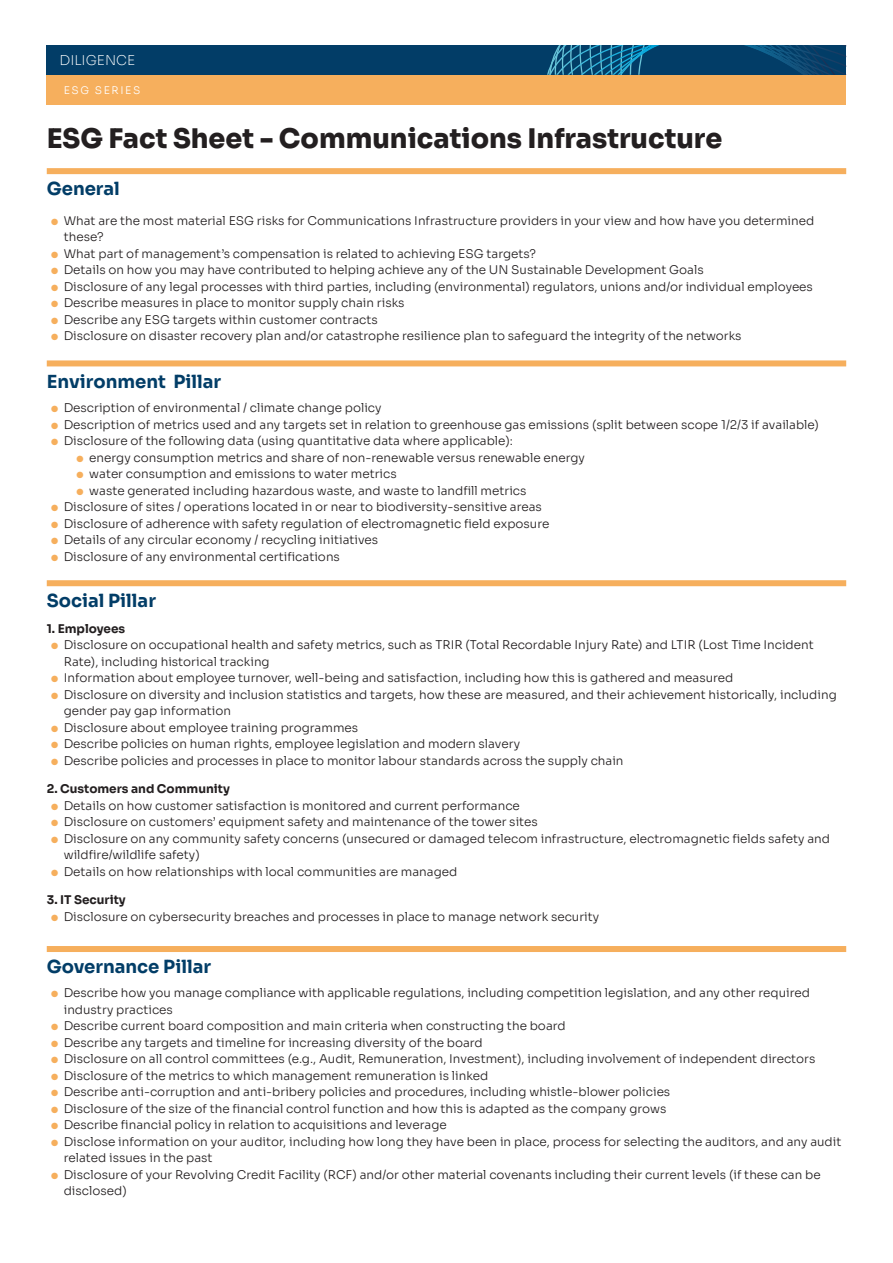
<style>
.page{position:relative;width:893px;height:1263px;background:#fff}
.page>*{position:absolute;margin:0;border:0;box-sizing:border-box;transform-origin:0 0}
.t1{font:800 27px "Sora";color:#231f20}
.t2{font:700 18px "Sora";color:#023d67}
.t3{font:200 13.5px "Sora";color:#fff}
.t4{font:300 12px/16.5px "Sora";color:#231f20}
._05_1_BODYTEXT_01_So{font:700 12px "Sora";color:#231f20}
.t5{font:300 10.5px "Sora";letter-spacing:.15em;color:#fff}
.s1{color:#f6af5d}
</style>
<div class="page">
<div style="left:47px;top:168px;width:799px;height:6px;background:#f6af5d"></div>
<div style="left:47px;top:580px;width:799px;height:6px;background:#f6af5d"></div>
<div style="left:47px;top:360px;width:799px;height:6px;background:#f6af5d"></div>
<div style="left:47px;top:946px;width:799px;height:6px;background:#f6af5d"></div>
<div style="left:47px;top:75px;width:799px;height:30px;background:#f6af5d"></div>
<div style="left:47px;top:45px;width:799px;height:30px;background:#023d67"></div>
<svg style="left:547px;top:45px;width:299px;height:30px"></svg>
<p class="t3" style="left:60px;top:49px;width:77px">DILIGENCE</p>
<p class="t5" style="left:64px;top:82px;width:78px">ESG SERIES</p>
<p class="t1" style="left:47px;top:116px;width:677px">ESG Fact Sheet - Communications Infrastructure</p>
<p class="t2" style="left:47px;top:174px;width:75px">General</p>
<p class="t4" style="left:64px;top:211px;width:752px;text-indent:-13px"><span class="s1">●</span> What are the most material ESG risks for Communications Infrastructure providers in your view and how have you determined these?</p>
<p class="t4" style="left:51px;top:244px;width:487px"><span class="s1">●</span> What part of management’s compensation is related to achieving ESG targets?</p>
<p class="t4" style="left:51px;top:261px;width:654px"><span class="s1">●</span> Details on how you may have contributed to helping achieve any of the UN Sustainable Development Goals</p>
<p class="t4" style="left:51px;top:277px;width:763px"><span class="s1">●</span> Disclosure of any legal processes with third parties, including (environmental) regulators, unions and/or individual employees</p>
<p class="t4" style="left:51px;top:294px;width:355px"><span class="s1">●</span> Describe measures in place to monitor supply chain risks</p>
<p class="t4" style="left:51px;top:310px;width:328px"><span class="s1">●</span> Describe any ESG targets within customer contracts</p>
<p class="t4" style="left:51px;top:327px;width:692px"><span class="s1">●</span> Disclosure on disaster recovery plan and/or catastrophe resilience plan to safeguard the integrity of the networks</p>
<p class="t2" style="left:47px;top:366px;width:176px">Environment Pillar</p>
<p class="t4" style="left:51px;top:398px;width:332px"><span class="s1">●</span> Description of environmental / climate change policy</p>
<p class="t4" style="left:51px;top:415px;width:769px"><span class="s1">●</span> Description of metrics used and any targets set in relation to greenhouse gas emissions (split between scope 1/2/3 if available)</p>
<p class="t4" style="left:51px;top:431px;width:463px"><span class="s1">●</span> Disclosure of the following data (using quantitative data where applicable):</p>
<p class="t4" style="left:77px;top:448px;width:510px"><span class="s1">●</span> energy consumption metrics and share of non-renewable versus renewable energy</p>
<p class="t4" style="left:77px;top:464px;width:322px"><span class="s1">●</span> water consumption and emissions to water metrics</p>
<p class="t4" style="left:77px;top:481px;width:451px"><span class="s1">●</span> waste generated including hazardous waste, and waste to landfill metrics</p>
<p class="t4" style="left:51px;top:497px;width:492px"><span class="s1">●</span> Disclosure of sites / operations located in or near to biodiversity-sensitive areas</p>
<p class="t4" style="left:51px;top:514px;width:500px"><span class="s1">●</span> Disclosure of adherence with safety regulation of electromagnetic field exposure</p>
<p class="t4" style="left:51px;top:530px;width:329px"><span class="s1">●</span> Details of any circular economy / recycling initiatives</p>
<p class="t4" style="left:51px;top:547px;width:290px"><span class="s1">●</span> Disclosure of any environmental certifications</p>
<p class="t2" style="left:47px;top:586px;width:111px">Social Pillar</p>
<p class="_05_1_BODYTEXT_01_So" style="left:47px;top:619px;width:80px">1. Employees</p>
<p class="t4" style="left:64px;top:636px;width:751px;text-indent:-13px"><span class="s1">●</span> Disclosure on occupational health and safety metrics, such as TRIR (Total Recordable Injury Rate) and LTIR (Lost Time Incident<br>Rate), including historical tracking</p>
<p class="t4" style="left:51px;top:669px;width:684px"><span class="s1">●</span> Information about employee turnover, well-being and satisfaction, including how this is gathered and measured</p>
<p class="t4" style="left:64px;top:685px;width:774px;text-indent:-13px"><span class="s1">●</span> Disclosure on diversity and inclusion statistics and targets, how these are measured, and their achievement historically, including gender pay gap information</p>
<p class="t4" style="left:51px;top:718px;width:309px"><span class="s1">●</span> Disclosure about employee training programmes</p>
<p class="t4" style="left:51px;top:735px;width:471px"><span class="s1">●</span> Describe policies on human rights, employee legislation and modern slavery</p>
<p class="t4" style="left:51px;top:751px;width:574px"><span class="s1">●</span> Describe policies and processes in place to monitor labour standards across the supply chain</p>
<p class="_05_1_BODYTEXT_01_So" style="left:47px;top:779px;width:185px">2. Customers and Community</p>
<p class="t4" style="left:51px;top:796px;width:470px"><span class="s1">●</span> Details on how customer satisfaction is monitored and current performance</p>
<p class="t4" style="left:51px;top:813px;width:488px"><span class="s1">●</span> Disclosure on customers’ equipment safety and maintenance of the tower sites</p>
<p class="t4" style="left:64px;top:829px;width:768px;text-indent:-13px"><span class="s1">●</span> Disclosure on any community safety concerns (unsecured or damaged telecom infrastructure, electromagnetic fields safety and wildfire/wildlife safety)</p>
<p class="t4" style="left:51px;top:862px;width:408px"><span class="s1">●</span> Details on how relationships with local communities are managed</p>
<p class="_05_1_BODYTEXT_01_So" style="left:47px;top:890px;width:80px">3. IT Security</p>
<p class="t4" style="left:51px;top:907px;width:550px"><span class="s1">●</span> Disclosure on cybersecurity breaches and processes in place to manage network security</p>
<p class="t2" style="left:47px;top:952px;width:166px">Governance Pillar</p>
<p class="t4" style="left:64px;top:984px;width:748px;text-indent:-13px"><span class="s1">●</span> Describe how you manage compliance with applicable regulations, including competition legislation, and any other required industry practices</p>
<p class="t4" style="left:51px;top:1017px;width:516px"><span class="s1">●</span> Describe current board composition and main criteria when constructing the board</p>
<p class="t4" style="left:51px;top:1033px;width:433px"><span class="s1">●</span> Describe any targets and timeline for increasing diversity of the board</p>
<p class="t4" style="left:51px;top:1050px;width:766px"><span class="s1">●</span> Disclosure on all control committees (e.g., Audit, Remuneration, Investment), including involvement of independent directors</p>
<p class="t4" style="left:51px;top:1066px;width:439px"><span class="s1">●</span> Disclosure of the metrics to which management remuneration is linked</p>
<p class="t4" style="left:51px;top:1083px;width:621px"><span class="s1">●</span> Describe anti-corruption and anti-bribery policies and procedures, including whistle-blower policies</p>
<p class="t4" style="left:51px;top:1099px;width:617px"><span class="s1">●</span> Disclosure of the size of the financial control function and how this is adapted as the company grows</p>
<p class="t4" style="left:51px;top:1116px;width:397px"><span class="s1">●</span> Describe financial policy in relation to acquisitions and leverage</p>
<p class="t4" style="left:64px;top:1132px;width:779px;text-indent:-13px"><span class="s1">●</span> Disclose information on your auditor, including how long they have been in place, process for selecting the auditors, and any audit related issues in the past</p>
<p class="t4" style="left:64px;top:1165px;width:758px;text-indent:-13px"><span class="s1">●</span> Disclosure of your Revolving Credit Facility (RCF) and/or other material covenants including their current levels (if these can be disclosed)</p>
</div>
